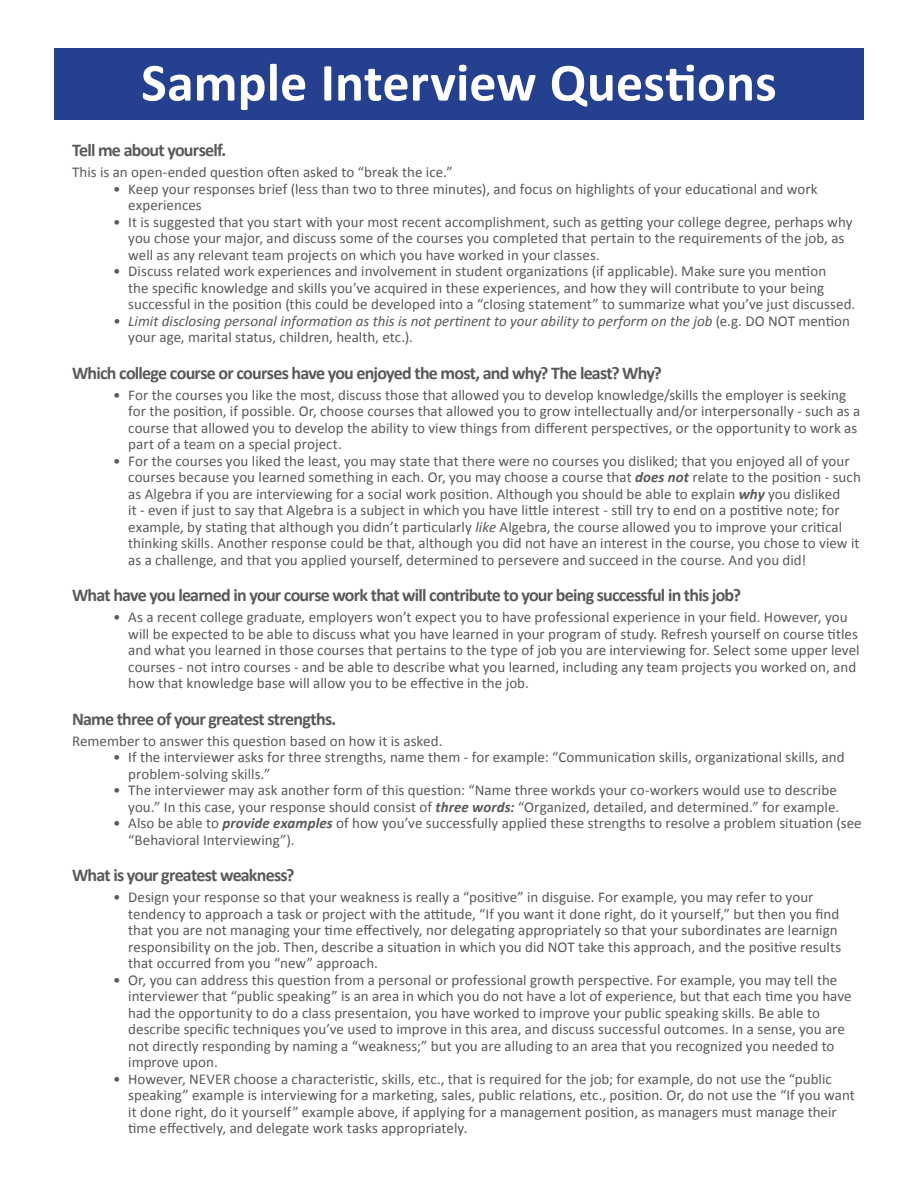
<style>
.page{position:relative;width:918px;height:1188px;background:#fff}
.page>*{position:absolute;margin:0;border:0;box-sizing:border-box;transform-origin:0 0}
.Page_Header{font:700 54px "Calibri";color:#fff}
.Topics{font:700 18px "Calibri";letter-spacing:-.045em;color:#58595b}
.Bullets{font:15px/16.5px "Calibri";color:#58595b}
.Bullets-2{font:italic 15px/16.5px "Calibri";color:#58595b}
.Paragraph{font:15px "Calibri";color:#58595b}
.s1{font-style:normal}
.s2{font-weight:700;font-style:italic}
.s3{font-style:italic}
</style>
<div class="page">
<div style="left:54px;top:48px;width:810px;height:72px;background:#25408f"></div>
<p class="Page_Header" style="left:141px;top:48px;width:637px">Sample Interview Questions</p>
<p class="Topics" style="left:72px;top:139px;width:156px">Tell me about yourself.</p>
<p class="Paragraph" style="left:72px;top:163px;width:382px">This is an open-ended question often asked to “break the ice.”</p>
<p class="Bullets" style="left:128px;top:180px;width:691px;text-indent:-15px">• Keep your responses brief (less than two to three minutes), and focus on highlights of your educational and work experiences</p>
<p class="Bullets" style="left:128px;top:213px;width:726px;text-indent:-15px">• It is suggested that you start with your most recent accomplishment, such as getting your college degree, perhaps why you chose your major, and discuss some of the courses you completed that pertain to the requirements of the job, as well as any relevant team projects on which you have worked in your classes.</p>
<p class="Bullets" style="left:128px;top:263px;width:729px;text-indent:-15px">• Discuss related work experiences and involvement in student organizations (if applicable). Make sure you mention<br>the specific knowledge and skills you’ve acquired in these experiences, and how they will contribute to your being successful in the position (this could be developed into a “closing statement” to summarize what you’ve just discussed.</p>
<p class="Bullets-2" style="left:128px;top:312px;width:723px;text-indent:-15px">• Limit disclosing personal information as this is not pertinent to your ability to perform on the job <span class="s1">(e.g. DO NOT mention your age, marital status, children, health, etc.).</span></p>
<p class="Topics" style="left:72px;top:361px;width:591px">Which college course or courses have you enjoyed the most, and why? The least? Why?</p>
<p class="Bullets" style="left:128px;top:386px;width:734px;text-indent:-15px">• For the courses you like the most, discuss those that allowed you to develop knowledge/skills the employer is seeking for the position, if possible. Or, choose courses that allowed you to grow intellectually and/or interpersonally - such as a course that allowed you to develop the ability to view things from different perspectives, or the opportunity to work as part of a team on a special project.</p>
<p class="Bullets" style="left:128px;top:452px;width:734px;text-indent:-15px">• For the courses you liked the least, you may state that there were no courses you disliked; that you enjoyed all of your courses because you learned something in each. Or, you may choose a course that <span class="s2">does not</span> relate to the position - such as Algebra if you are interviewing for a social work position. Although you should be able to explain <span class="s2">why</span> you disliked<br>it - even if just to say that Algebra is a subject in which you have little interest - still try to end on a postitive note; for example, by stating that although you didn’t particularly <span class="s3">like</span> Algebra, the course allowed you to improve your critical thinking skills. Another response could be that, although you did not have an interest in the course, you chose to view it as a challenge, and that you applied yourself, determined to persevere and succeed in the course. And you did!</p>
<p class="Topics" style="left:72px;top:584px;width:671px">What have you learned in your course work that will contribute to your being successful in this job?</p>
<p class="Bullets" style="left:128px;top:609px;width:733px;text-indent:-15px">• As a recent college graduate, employers won’t expect you to have professional experience in your field. However, you will be expected to be able to discuss what you have learned in your program of study. Refresh yourself on course titles and what you learned in those courses that pertains to the type of job you are interviewing for. Select some upper level courses - not intro courses - and be able to describe what you learned, including any team projects you worked on, and how that knowledge base will allow you to be effective in the job.</p>
<p class="Topics" style="left:72px;top:707px;width:266px">Name three of your greatest strengths.</p>
<p class="Paragraph" style="left:72px;top:731px;width:372px">Remember to answer this question based on how it is asked.</p>
<p class="Bullets" style="left:128px;top:749px;width:718px;text-indent:-15px">• If the interviewer asks for three strengths, name them - for example: “Communication skills, organizational skills, and problem-solving skills.”</p>
<p class="Bullets" style="left:113px;top:782px;width:727px;text-align:right">• The interviewer may ask another form of this question: “Name three workds your co-workers would use to describe you.” In this case, your response should consist of <span class="s2">three words:</span> “Organized, detailed, and determined.” for example.</p>
<p class="Bullets" style="left:128px;top:815px;width:735px;text-indent:-15px">• Also be able to <span class="s2">provide examples</span> of how you’ve successfully applied these strengths to resolve a problem situation (see “Behavioral Interviewing”).</p>
<p class="Topics" style="left:72px;top:864px;width:224px">What is your greatest weakness?</p>
<p class="Bullets" style="left:128px;top:889px;width:715px;text-indent:-15px">• Design your response so that your weakness is really a “positive” in disguise. For example, you may refer to your tendency to approach a task or project with the attitude, “If you want it done right, do it yourself,” but then you find that you are not managing your time effectively, nor delegating appropriately so that your subordinates are learnign responsibility on the job. Then, describe a situation in which you did NOT take this approach, and the positive results that occurred from you “new” approach.</p>
<p class="Bullets" style="left:128px;top:972px;width:725px;text-indent:-15px">• Or, you can address this question from a personal or professional growth perspective. For example, you may tell the interviewer that “public speaking” is an area in which you do not have a lot of experience, but that each time you have had the opportunity to do a class presentaion, you have worked to improve your public speaking skills. Be able to describe specific techniques you’ve used to improve in this area, and discuss successful outcomes. In a sense, you are not directly responding by naming a “weakness;” but you are alluding to an area that you recognized you needed to improve upon.</p>
<p class="Bullets" style="left:128px;top:1071px;width:728px;text-indent:-15px">• However, NEVER choose a characteristic, skills, etc., that is required for the job; for example, do not use the “public speaking” example is interviewing for a marketing, sales, public relations, etc., position. Or, do not use the “If you want it done right, do it yourself” example above, if applying for a management position, as managers must manage their time effectively, and delegate work tasks appropriately.</p>
</div>
